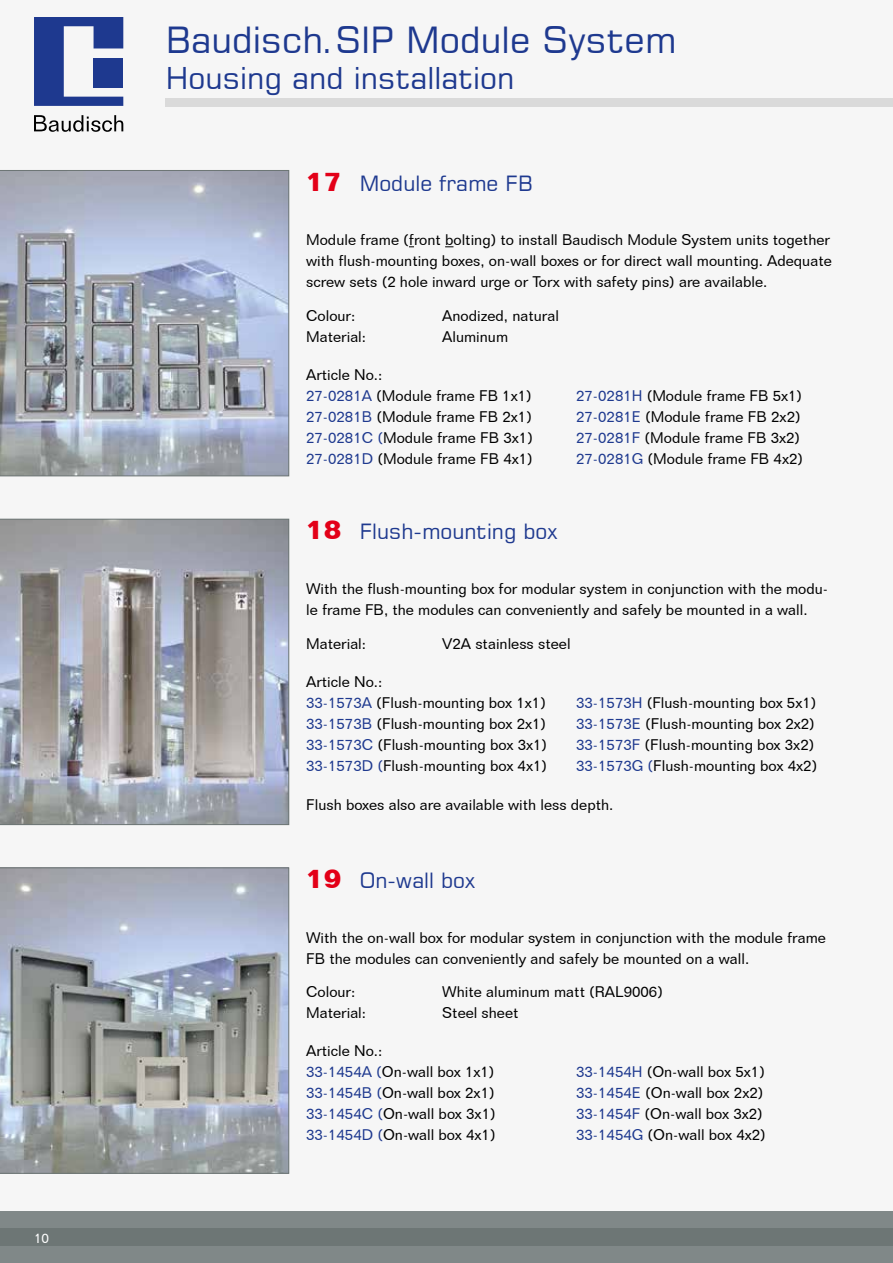
<style>
.page{position:relative;width:893px;height:1263px;background:#f6f6f6}
.page>*{position:absolute;margin:0;border:0;box-sizing:border-box;transform-origin:0 0}
.t1{font:36px "Square 721 BT";color:#1e398f}
.t2{font:30px "Square 721 BT";color:#1e398f}
.t3{font:21px "Square 721 BT";color:#1e398f}
.t4{font:15px/21px "Folio BT";color:#000}
.t5{font:13.5px "Folio BT";color:#fff}
.s1{font-family:"Folio BT";font-weight:700;font-size:27px;color:#e30018}
.s2{color:#1e398f}
</style>
<div class="page">
<div style="left:0;top:1212px;width:893px;height:51px;background:#808888"></div>
<div style="left:0;top:1229px;width:893px;height:17px;background:#6d7675"></div>
<div style="left:166px;top:98px;width:727px;height:8px;background:#dadada"></div>
<svg style="left:34px;top:17px;width:89px;height:89px"></svg>
<div style="left:94px;top:58px;width:29px;height:29px;background:#1e398f"></div>
<svg style="left:34px;top:115px;width:89px;height:17px"></svg>
<svg style="left:0;top:170px;width:289px;height:306px;background:#a5adbd"></svg>
<svg style="left:0;top:867px;width:289px;height:307px;background:#9ea4ab"></svg>
<svg style="left:0;top:519px;width:289px;height:306px;background:#a0a1a6"></svg>
<p class="t5" style="left:34px;top:1229px;width:17px">10</p>
<h1 class="t1" style="left:166px;top:18px;width:512px">Baudisch.SIP Module System</h1>
<h2 class="t2" style="left:166px;top:60px;width:350px">Housing and installation</h2>
<h3 class="t3" style="left:306px;top:170px;width:228px"><span class="s1">17</span> Module frame FB</h3>
<p class="t4" style="left:306px;top:229px;width:527px">Module frame (front bolting) to install Baudisch Module System units together with flush-mounting boxes, on-wall boxes or for direct wall mounting. Adequate screw sets (2 hole inward urge or Torx with safety pins) are available.</p>
<p class="t4" style="left:306px;top:305px;width:51px">Colour:</p>
<p class="t4" style="left:442px;top:305px;width:118px">Anodized, natural</p>
<p class="t4" style="left:306px;top:326px;width:61px">Material:</p>
<p class="t4" style="left:442px;top:326px;width:67px">Aluminum</p>
<p class="t4" style="left:306px;top:364px;width:227px">Article No.:<br><span class="s2">27-0281A</span> (Module frame FB 1x1)</p>
<p class="t4" style="left:576px;top:385px;width:228px"><span class="s2">27-0281H</span> (Module frame FB 5x1)</p>
<p class="t4" style="left:306px;top:406px;width:227px"><span class="s2">27-0281B</span> (Module frame FB 2x1)</p>
<p class="t4" style="left:576px;top:406px;width:226px"><span class="s2">27-0281E</span> (Module frame FB 2x2)</p>
<p class="t4" style="left:306px;top:427px;width:228px"><span class="s2">27-0281C (</span>Module frame FB 3x1)</p>
<p class="t4" style="left:576px;top:427px;width:225px"><span class="s2">27-0281F</span> (Module frame FB 3x2)</p>
<p class="t4" style="left:306px;top:448px;width:228px"><span class="s2">27-0281D</span> (Module frame FB 4x1)</p>
<p class="t4" style="left:576px;top:448px;width:228px"><span class="s2">27-0281G</span> (Module frame FB 4x2)</p>
<h3 class="t3" style="left:306px;top:518px;width:253px"><span class="s1">18</span> Flush-mounting box</h3>
<p class="t4" style="left:306px;top:578px;width:523px">With the flush-mounting box for modular system in conjunction with the modu&shy;le frame FB, the modules can conveniently and safely be mounted in a wall.</p>
<p class="t4" style="left:306px;top:633px;width:61px">Material:</p>
<p class="t4" style="left:442px;top:633px;width:130px">V2A stainless steel</p>
<p class="t4" style="left:306px;top:671px;width:241px">Article No.:<br><span class="s2">33-1573A</span> (Flush-mounting box 1x1)</p>
<p class="t4" style="left:576px;top:692px;width:242px"><span class="s2">33-1573H</span> (Flush-mounting box 5x1)</p>
<p class="t4" style="left:306px;top:713px;width:242px"><span class="s2">33-1573B</span> (Flush-mounting box 2x1)</p>
<p class="t4" style="left:576px;top:713px;width:240px"><span class="s2">33-1573E</span> (Flush-mounting box 2x2)</p>
<p class="t4" style="left:306px;top:734px;width:243px"><span class="s2">33-1573C</span> (Flush-mounting box 3x1)</p>
<p class="t4" style="left:576px;top:734px;width:240px"><span class="s2">33-1573F</span> (Flush-mounting box 3x2)</p>
<p class="t4" style="left:306px;top:755px;width:242px"><span class="s2">33-1573D (</span>Flush-mounting box 4x1)</p>
<p class="t4" style="left:576px;top:755px;width:243px"><span class="s2">33-1573G (</span>Flush-mounting box 4x2)</p>
<p class="t4" style="left:306px;top:794px;width:309px">Flush boxes also are available with less depth.</p>
<h3 class="t3" style="left:306px;top:867px;width:171px"><span class="s1">19</span> On-wall box</h3>
<p class="t4" style="left:306px;top:927px;width:521px">With the on-wall box for modular system in conjunction with the module frame<br>FB the modules can conveniently and safely be mounted on a wall.</p>
<p class="t4" style="left:306px;top:981px;width:51px">Colour:</p>
<p class="t4" style="left:442px;top:981px;width:222px">White aluminum matt (RAL9006)</p>
<p class="t4" style="left:306px;top:1002px;width:61px">Material:</p>
<p class="t4" style="left:442px;top:1002px;width:78px">Steel sheet</p>
<p class="t4" style="left:306px;top:1040px;width:190px">Article No.:<br><span class="s2">33-1454A (</span>On-wall box 1x1)</p>
<p class="t4" style="left:576px;top:1061px;width:190px"><span class="s2">33-1454H</span> (On-wall box 5x1)</p>
<p class="t4" style="left:306px;top:1082px;width:190px"><span class="s2">33-1454B (</span>On-wall box 2x1)</p>
<p class="t4" style="left:576px;top:1082px;width:189px"><span class="s2">33-1454E</span> (On-wall box 2x2)</p>
<p class="t4" style="left:306px;top:1103px;width:191px"><span class="s2">33-1454C (</span>On-wall box 3x1)</p>
<p class="t4" style="left:576px;top:1103px;width:188px"><span class="s2">33-1454F</span> (On-wall box 3x2)</p>
<p class="t4" style="left:306px;top:1124px;width:191px"><span class="s2">33-1454D (</span>On-wall box 4x1)</p>
<p class="t4" style="left:576px;top:1124px;width:191px"><span class="s2">33-1454G</span> (On-wall box 4x2)</p>
</div>
